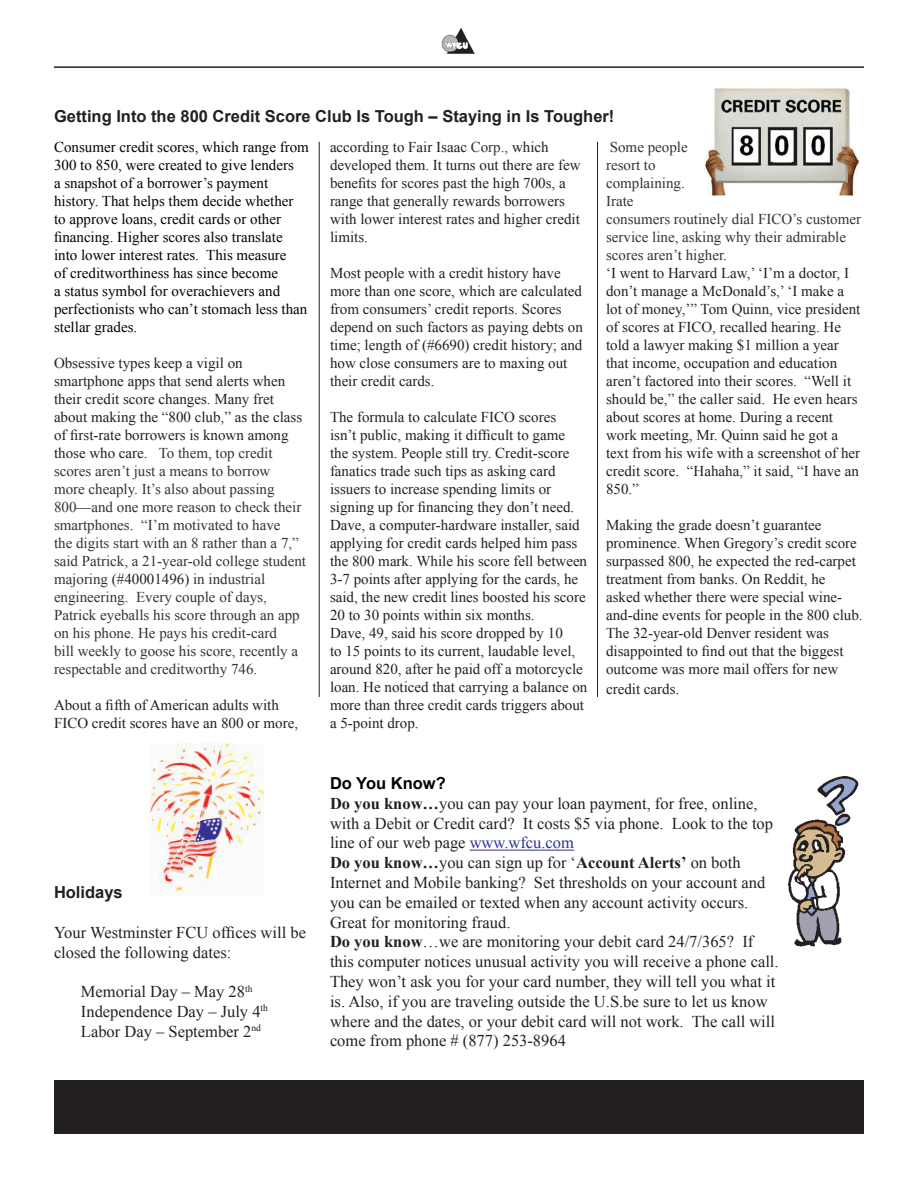
<style>
.page{position:relative;width:918px;height:1188px;background:#fff}
.page>*{position:absolute;margin:0;border:0;box-sizing:border-box;transform-origin:0 0}
.t1{font:16.5px/19.8px "Times New Roman";color:#231f20}
.t2{font:700 16.5px "Arial";color:#231f20}
.t3{font:700 16.5px "Arial";color:#020304}
.t4{font:15px/18px "Times New Roman";color:#231f20}
.t5{font:15px/18px "Times New Roman";color:#333}
.t6{font:15px/18px "Times New Roman";color:#020304}
.s1{color:#333}
.s2{font-size:16.5px}
.s3{color:#231f20}
.s4{font-weight:700}
.s5{color:#2e3092}
</style>
<div class="page">
<div style="left:55px;top:1081px;width:808px;height:52px;background:#231f20"></div>
<div style="left:54px;top:1080px;width:810px;height:54px;border:2px solid #231f20"></div>
<img style="left:442px;top:28px;width:33px;height:26px">
<hr style="left:54px;top:66px;width:810px;height:2px;background:#231f20">
<img style="left:704px;top:88px;width:155px;height:107px">
<hr style="left:319px;top:142px;width:1px;height:555px;background:#231f20">
<hr style="left:597px;top:142px;width:1px;height:555px;background:#231f20">
<hr style="left:470px;top:850px;width:104px;height:1px;background:#2e3092">
<img style="left:788px;top:776px;width:71px;height:171px">
<img style="left:151px;top:743px;width:112px;height:152px">
<p class="t2" style="left:54px;top:105px;width:562px">Getting Into the 800 Credit Score Club Is Tough – Staying in Is Tougher!</p>
<p class="t5" style="left:606px;top:138px;width:256px">Some people<br>resort to<br>complaining.<br>Irate<br>consumers routinely dial FICO’s customer service line, asking why their admirable scores aren’t higher.</p>
<p class="t4" style="left:606px;top:264px;width:256px">‘I went to Harvard Law,’ ‘I’m a doctor, I don’t manage a McDonald’s<span class="s1">,</span>’ ‘I make a lot of money,’” Tom Quinn, vice president of scores at FICO, recalled hearing. He told a lawyer making $1 million a year that income, occupation and education aren’t factored into their scores. “Well it should be,” the caller said. He even hears about scores at home. During a recent work meeting, Mr. Quinn said he got a text from his wife with a screenshot of her credit score. “Hahaha,” it said, “I have an 850.”</p>
<p class="t4" style="left:606px;top:516px;width:258px">Making the grade doesn’t guarantee prominence. When Gregory’s credit score surpassed 800, he expected the red-carpet treatment from banks. On Reddit, he asked whether there were special wine&shy;and-dine events for people in the 800 club.<br>The 32-year-old Denver resident was disappointed to find out that the biggest outcome was more mail offers for new</p>
<p class="t4" style="left:606px;top:680px;width:75px">credit cards<span class="s2">.</span></p>
<p class="t6" style="left:54px;top:138px;width:256px">Consumer credit scores, which range from 300 to 850, were created to give lenders<br>a snapshot of a borrower’s payment history. That helps them decide whether to approve loans, credit cards or other financing. Higher scores also translate into lower interest rates. This measure<br>of creditworthiness has since become<br>a status symbol for overachievers and perfectionists who can’t stomach less than stellar grades.</p>
<p class="t5" style="left:54px;top:354px;width:254px"><span class="s3">Obsessive types keep a vigil on smartphone apps that send alerts when their credit score changes. Many fret about making the “800 club,” as the class of first-rate borrowers is known among those who care.</span> To them, top credit scores aren’t just a means to borrow<br>more cheaply. It’s also about passing 800—and one more reason to check their smartphones. “I’m motivated to have<br>the digits start with an 8 rather than a 7,” said Patrick, a 21-year-old college student majoring <span class="s3">(#40001496)</span> in industrial engineering. Every couple of days, Patrick eyeballs his score through an app on his phone. He pays his credit-card<br>bill weekly to goose his score, recently a respectable and creditworthy 746.</p>
<p class="t4" style="left:54px;top:696px;width:246px">About a fifth of American adults with<br>FICO credit scores have an 800 or more,</p>
<p class="t4" style="left:330px;top:138px;width:252px">according to Fair Isaac <span class="s1">Corp.,</span> which developed them. It turns out there are few benefits for scores past the high 700s, a range that generally rewards borrowers with lower interest rates and higher credit limits.</p>
<p class="t4" style="left:330px;top:264px;width:254px">Most people with a credit history have more than one score, which are calculated from consumers’ credit reports. Scores depend on such factors as paying debts on time; length of (#6690) credit history; and how close consumers are to maxing out their credit cards.</p>
<p class="t4" style="left:330px;top:408px;width:246px">The formula to calculate FICO scores isn’t public, making it difficult to game the system. People still try. Credit-score fanatics trade such tips as asking card issuers to increase spending limits or signing up for financing they don’t need.</p>
<p class="t4" style="left:330px;top:516px;width:259px">Dave, a computer-hardware installer, said applying for credit cards helped him pass the 800 mark. While his score fell between 3-7 points after applying for the cards, he said, the new credit lines boosted his score 20 to 30 points within six months.</p>
<p class="t4" style="left:330px;top:624px;width:259px">Dave, 49, said his score dropped by 10<br>to 15 points to its current, laudable level, around 820, after he paid off a motorcycle loan. He noticed that carrying a balance on more than three credit cards triggers about a 5-point drop.</p>
<p class="t2" style="left:54px;top:881px;width:70px">Holidays</p>
<p class="t1" style="left:54px;top:922px;width:254px">Your Westminster FCU offices will be closed the following dates:</p>
<p class="t1" style="left:81px;top:981px;width:173px">Memorial Day – May 28<sup>th</sup></p>
<p class="t1" style="left:81px;top:1001px;width:189px">Independence Day – July 4<sup>th</sup></p>
<p class="t1" style="left:81px;top:1021px;width:182px">Labor Day – September 2<sup>nd</sup></p>
<p class="t3" style="left:330px;top:772px;width:117px">Do You Know?</p>
<p class="t1" style="left:330px;top:793px;width:445px"><span class="s4">Do you know…</span>you can pay your loan payment, for free, online, with a Debit or Credit card? It costs $5 via phone. Look to the top line of our web page <span class="s5">www.wfcu.com</span></p>
<p class="t1" style="left:330px;top:852px;width:437px"><span class="s4">Do you know…</span>you can sign up for ‘<span class="s4">Account Alerts’</span> on both Internet and Mobile banking? Set thresholds on your account and you can be emailed or texted when any account activity occurs.<br>Great for monitoring fraud.</p>
<p class="t1" style="left:330px;top:932px;width:450px"><span class="s4">Do you know</span>…we are monitoring your debit card 24/7/365? If this computer notices unusual activity you will receive a phone call.<br>They won’t ask you for your card number, they will tell you what it is. Also, if you are traveling outside the U.S.be sure to let us know where and the dates, or your debit card will not work. The call will come from phone # (877) 253-8964</p>
</div>
